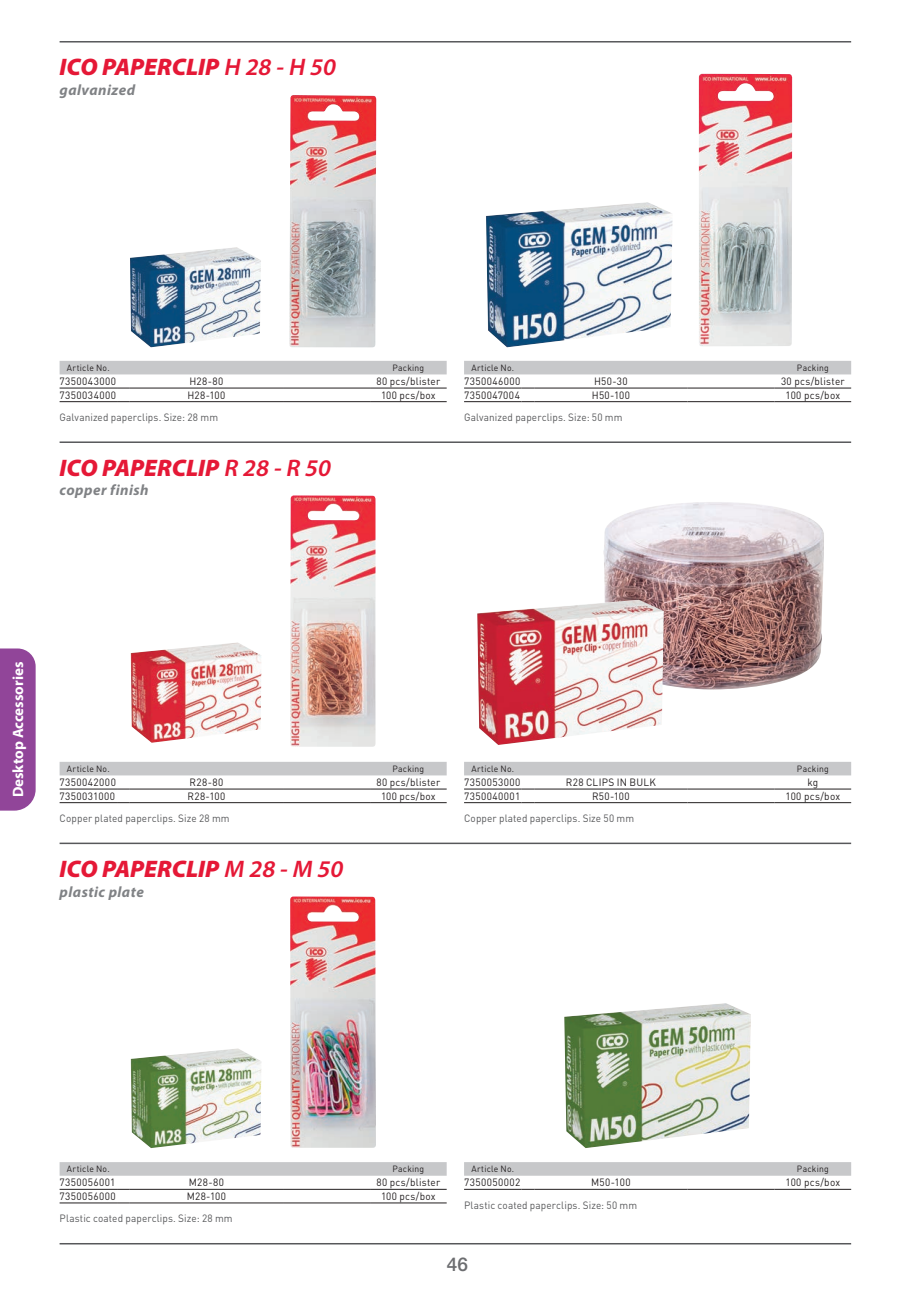
<style>
.page{position:relative;width:915px;height:1297px;background:#fff}
.page>*{position:absolute;margin:0;border:0;box-sizing:border-box;transform-origin:0 0}
.t1{font:italic 900 24px "Myriad Pro";color:#e51836}
.t2{font:500 19.05px "Helvetica Neue LT Pro";color:#6c6d70}
.t3{font:italic 700 15px "Myriad Pro";letter-spacing:.03em;color:#808285}
.t4{font:700 15px "Myriad Pro";color:#fff}
.t5{font:10.5px "DIN Pro";letter-spacing:.04em;color:#231f20;scale:.95 1}
.t6{font:10.5px "DIN Pro";letter-spacing:.015em;color:#57585a;scale:.95 1}
.t7{font:10.5px "DIN Pro";letter-spacing:.04em;color:#231f20;scale:.96 1}
.t8{font:9px "DIN Pro";letter-spacing:.025em;color:#231f20;scale:.95 1}
.s1{font-weight:600}
</style>
<div class="page">
<div style="left:0;top:648px;width:36px;height:163px;background:#914599"></div>
<hr style="left:60px;top:441px;width:790px;height:2px;background:#57585a">
<hr style="left:60px;top:843px;width:790px;height:1px;background:#57585a">
<hr style="left:60px;top:41px;width:790px;height:2px;background:#57585a">
<hr style="left:60px;top:1243px;width:790px;height:1px;background:#57585a">
<img style="left:289px;top:95px;width:87px;height:252px">
<img style="left:130px;top:247px;width:131px;height:100px">
<img style="left:290px;top:896px;width:86px;height:252px">
<img style="left:131px;top:1048px;width:130px;height:100px">
<img style="left:290px;top:495px;width:85px;height:252px">
<img style="left:131px;top:642px;width:130px;height:101px">
<img style="left:698px;top:74px;width:93px;height:272px">
<img style="left:486px;top:202px;width:186px;height:145px">
<img style="left:603px;top:502px;width:220px;height:187px">
<img style="left:477px;top:600px;width:186px;height:145px">
<img style="left:564px;top:1003px;width:186px;height:145px">
<div style="left:60px;top:361px;width:386px;height:13px;background:#c7c8ca"></div>
<hr style="left:60px;top:388px;width:57px;height:1px;background:#231f20">
<svg style="left:117px;top:388px;width:13px;height:1px"></svg>
<hr style="left:370px;top:388px;width:76px;height:1px;background:#231f20">
<hr style="left:60px;top:401px;width:57px;height:1px;background:#231f20">
<svg style="left:117px;top:401px;width:13px;height:1px"></svg>
<hr style="left:370px;top:401px;width:76px;height:1px;background:#231f20">
<hr style="left:283px;top:401px;width:87px;height:1px;background:#231f20">
<hr style="left:283px;top:388px;width:87px;height:1px;background:#231f20">
<hr style="left:130px;top:388px;width:153px;height:1px;background:#231f20">
<hr style="left:130px;top:401px;width:153px;height:1px;background:#231f20">
<div style="left:60px;top:762px;width:386px;height:13px;background:#c7c8ca"></div>
<hr style="left:60px;top:789px;width:57px;height:1px;background:#231f20">
<svg style="left:117px;top:789px;width:13px;height:1px"></svg>
<hr style="left:370px;top:789px;width:76px;height:1px;background:#231f20">
<hr style="left:60px;top:802px;width:57px;height:1px;background:#231f20">
<svg style="left:117px;top:802px;width:13px;height:1px"></svg>
<hr style="left:370px;top:802px;width:76px;height:1px;background:#231f20">
<hr style="left:283px;top:802px;width:87px;height:1px;background:#231f20">
<hr style="left:283px;top:789px;width:87px;height:1px;background:#231f20">
<hr style="left:130px;top:789px;width:153px;height:1px;background:#231f20">
<hr style="left:130px;top:802px;width:153px;height:1px;background:#231f20">
<svg style="left:60px;top:1162px;width:386px;height:14px;background:#c8c9cb"></svg>
<hr style="left:60px;top:1189px;width:57px;height:1px;background:#231f20">
<svg style="left:117px;top:1189px;width:13px;height:1px"></svg>
<hr style="left:370px;top:1189px;width:76px;height:1px;background:#231f20">
<hr style="left:60px;top:1203px;width:57px;height:1px;background:#231f20">
<svg style="left:117px;top:1203px;width:13px;height:1px"></svg>
<hr style="left:370px;top:1203px;width:76px;height:1px;background:#231f20">
<hr style="left:283px;top:1203px;width:87px;height:1px;background:#231f20">
<hr style="left:283px;top:1189px;width:87px;height:1px;background:#231f20">
<hr style="left:130px;top:1189px;width:153px;height:1px;background:#231f20">
<hr style="left:130px;top:1203px;width:153px;height:1px;background:#231f20">
<div style="left:464px;top:361px;width:386px;height:13px;background:#c7c8ca"></div>
<hr style="left:464px;top:388px;width:57px;height:1px;background:#231f20">
<svg style="left:521px;top:388px;width:13px;height:1px"></svg>
<hr style="left:774px;top:388px;width:76px;height:1px;background:#231f20">
<hr style="left:464px;top:401px;width:57px;height:1px;background:#231f20">
<svg style="left:521px;top:401px;width:13px;height:1px"></svg>
<hr style="left:774px;top:401px;width:76px;height:1px;background:#231f20">
<hr style="left:687px;top:401px;width:87px;height:1px;background:#231f20">
<hr style="left:687px;top:388px;width:87px;height:1px;background:#231f20">
<hr style="left:534px;top:388px;width:153px;height:1px;background:#231f20">
<hr style="left:534px;top:401px;width:153px;height:1px;background:#231f20">
<div style="left:464px;top:762px;width:386px;height:13px;background:#c7c8ca"></div>
<hr style="left:464px;top:789px;width:57px;height:1px;background:#231f20">
<svg style="left:521px;top:789px;width:13px;height:1px"></svg>
<hr style="left:774px;top:789px;width:76px;height:1px;background:#231f20">
<hr style="left:464px;top:802px;width:57px;height:1px;background:#231f20">
<svg style="left:521px;top:802px;width:13px;height:1px"></svg>
<hr style="left:774px;top:802px;width:76px;height:1px;background:#231f20">
<hr style="left:687px;top:802px;width:87px;height:1px;background:#231f20">
<hr style="left:687px;top:789px;width:87px;height:1px;background:#231f20">
<hr style="left:534px;top:789px;width:153px;height:1px;background:#231f20">
<hr style="left:534px;top:802px;width:153px;height:1px;background:#231f20">
<svg style="left:464px;top:1162px;width:386px;height:14px;background:#c8c9cb"></svg>
<hr style="left:464px;top:1189px;width:57px;height:1px;background:#231f20">
<svg style="left:521px;top:1189px;width:13px;height:1px"></svg>
<hr style="left:774px;top:1189px;width:76px;height:1px;background:#231f20">
<hr style="left:687px;top:1189px;width:87px;height:1px;background:#231f20">
<hr style="left:534px;top:1189px;width:153px;height:1px;background:#231f20">
<h1 class="t1" style="left:60px;top:51px;width:281px">ICO PAPERCLIP <span class="s1">H 28 -H 50</span></h1>
<h3 class="t3" style="left:60px;top:80px;width:77px">galvanized</h3>
<p class="t8" style="left:67px;top:362px;width:46px">Article No.</p>
<p class="t8" style="left:392px;top:362px;width:35px">Packing</p>
<p class="t7" style="left:60px;top:374px;width:60px">7350043000</p>
<p class="t5" style="left:189px;top:374px;width:37px">H28-80</p>
<p class="t5" style="left:376px;top:374px;width:69px">80 pcs/blister</p>
<p class="t7" style="left:60px;top:388px;width:60px">7350034000</p>
<p class="t5" style="left:187px;top:388px;width:42px">H28-100</p>
<p class="t5" style="left:381px;top:388px;width:59px">100 pcs/box</p>
<p class="t6" style="left:60px;top:410px;width:168px">Galvanized paperclips. Size: 28 mm</p>
<h1 class="t1" style="left:60px;top:452px;width:276px">ICO PAPERCLIP <span class="s1">R 28 -R 50</span></h1>
<h3 class="t3" style="left:60px;top:481px;width:90px">copper finish</h3>
<p class="t8" style="left:471px;top:362px;width:46px">Article No.</p>
<p class="t8" style="left:796px;top:362px;width:35px">Packing</p>
<p class="t7" style="left:464px;top:374px;width:60px">7350046000</p>
<p class="t5" style="left:594px;top:374px;width:37px">H50-30</p>
<p class="t5" style="left:780px;top:374px;width:68px">30 pcs/blister</p>
<p class="t7" style="left:464px;top:388px;width:60px">7350047004</p>
<p class="t5" style="left:591px;top:388px;width:42px">H50-100</p>
<p class="t5" style="left:785px;top:388px;width:59px">100 pcs/box</p>
<p class="t6" style="left:464px;top:410px;width:168px">Galvanized paperclips. Size: 50 mm</p>
<h3 class="t4" style="left:8px;top:797px;width:137px;rotate:-90deg">Desktop Accessories</h3>
<p class="t8" style="left:67px;top:763px;width:46px">Article No.</p>
<p class="t8" style="left:392px;top:763px;width:35px">Packing</p>
<p class="t7" style="left:60px;top:775px;width:60px">7350042000</p>
<p class="t5" style="left:189px;top:775px;width:37px">R28-80</p>
<p class="t5" style="left:376px;top:775px;width:69px">80 pcs/blister</p>
<p class="t7" style="left:60px;top:789px;width:59px">7350031000</p>
<p class="t5" style="left:187px;top:789px;width:41px">R28-100</p>
<p class="t5" style="left:381px;top:789px;width:59px">100 pcs/box</p>
<p class="t6" style="left:60px;top:811px;width:180px">Copper plated paperclips. Size 28 mm</p>
<h1 class="t1" style="left:60px;top:853px;width:289px">ICO PAPERCLIP <span class="s1">M 28 -M 50</span></h1>
<h3 class="t3" style="left:60px;top:882px;width:86px">plastic plate</h3>
<p class="t8" style="left:471px;top:763px;width:46px">Article No.</p>
<p class="t8" style="left:796px;top:763px;width:35px">Packing</p>
<p class="t7" style="left:464px;top:775px;width:60px">7350053000</p>
<p class="t5" style="left:565px;top:775px;width:96px">R28 CLIPS IN BULK</p>
<p class="t5" style="left:807px;top:775px;width:13px">kg</p>
<p class="t7" style="left:464px;top:789px;width:60px">7350040001</p>
<p class="t5" style="left:592px;top:789px;width:41px">R50-100</p>
<p class="t5" style="left:785px;top:789px;width:59px">100 pcs/box</p>
<p class="t6" style="left:464px;top:811px;width:180px">Copper plated paperclips. Size 50 mm</p>
<p class="t8" style="left:67px;top:1163px;width:46px">Article No.</p>
<p class="t8" style="left:392px;top:1163px;width:35px">Packing</p>
<p class="t7" style="left:60px;top:1175px;width:60px">7350056001</p>
<p class="t5" style="left:189px;top:1175px;width:38px">M28-80</p>
<p class="t5" style="left:376px;top:1175px;width:69px">80 pcs/blister</p>
<p class="t7" style="left:60px;top:1189px;width:60px">7350056000</p>
<p class="t5" style="left:187px;top:1189px;width:43px">M28-100</p>
<p class="t5" style="left:381px;top:1189px;width:59px">100 pcs/box</p>
<p class="t6" style="left:60px;top:1211px;width:184px">Plastic coated paperclips. Size: 28 mm</p>
<p class="t8" style="left:471px;top:1163px;width:46px">Article No.</p>
<p class="t8" style="left:796px;top:1163px;width:35px">Packing</p>
<p class="t7" style="left:464px;top:1175px;width:60px">7350050002</p>
<p class="t5" style="left:591px;top:1175px;width:43px">M50-100</p>
<p class="t5" style="left:785px;top:1175px;width:59px">100 pcs/box</p>
<p class="t6" style="left:464px;top:1198px;width:184px">Plastic coated paperclips. Size: 50 mm</p>
<h2 class="t2" style="left:447px;top:1253px;width:23px">46</h2>
</div>
